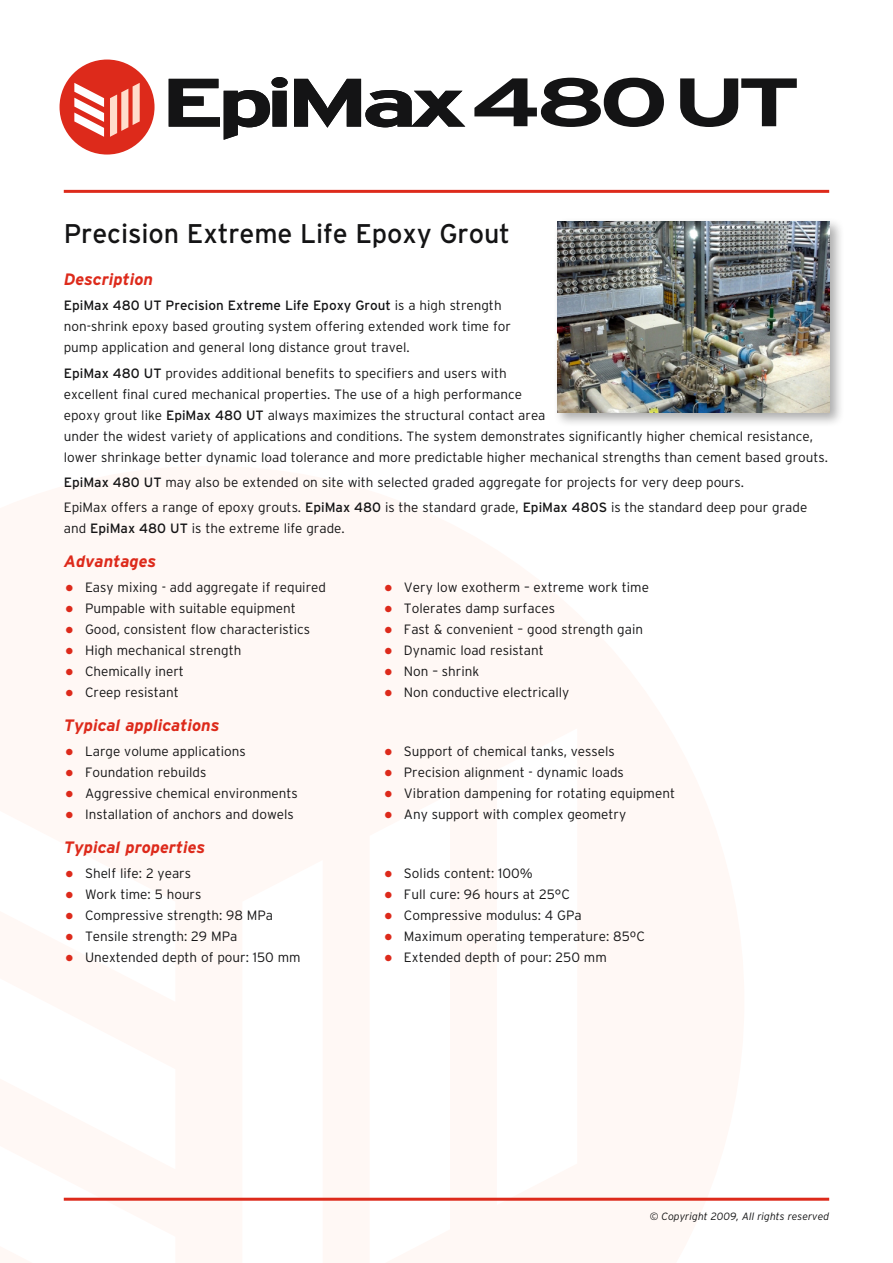
<style>
.page{position:relative;width:893px;height:1263px;background:#fff}
.page>*{position:absolute;margin:0;border:0;box-sizing:border-box;transform-origin:0 0}
.t1{font:27px "Interstate";letter-spacing:-.005em;color:#141415}
.t2{font:italic 700 16.5px "Interstate";color:#dd2a1b}
.t3{font:300 13.5px/21px "Interstate";color:#141415}
.t4{font:italic 300 10.5px "Interstate";color:#141415}
.s1{font-weight:400}
.s2{font-size:30px;color:#dd2a1b}
</style>
<div class="page">
<div style="left:60px;top:60px;width:95px;height:95px;background:#dd2a1b;border-radius:50%"></div>
<svg style="left:74px;top:83px;width:30px;height:54px"></svg>
<svg style="left:110px;top:83px;width:30px;height:54px"></svg>
<svg style="left:169px;top:77px;width:119px;height:63px"></svg>
<svg style="left:294px;top:79px;width:171px;height:49px"></svg>
<svg style="left:474px;top:78px;width:190px;height:49px"></svg>
<svg style="left:680px;top:78px;width:117px;height:49px"></svg>
<hr style="left:64px;top:190px;width:765px;height:3px;background:#dd2a1b">
<hr style="left:64px;top:1198px;width:765px;height:3px;background:#dd2a1b">
<div style="left:554px;top:218px;width:291px;height:210px;background:#141415;opacity:.35"></div>
<img style="left:557px;top:221px;width:272px;height:191px">
<h1 class="t1" style="left:64px;top:218px;width:448px">Precision Extreme Life Epoxy Grout</h1>
<p class="t2" style="left:64px;top:270px;width:91px">Description</p>
<p class="t3" style="left:64px;top:295px;width:449px"><span class="s1">EpiMax 480 UT Precision Extreme Life Epoxy Grout</span> is a high strength non-shrink epoxy based grouting system offering extended work time for pump application and general long distance grout travel.</p>
<p class="t3" style="left:64px;top:362px;width:766px"><span class="s1">EpiMax 480 UT</span> provides additional benefits to specifiers and users with<br>excellent final cured mechanical properties. The use of a high performance<br>epoxy grout like <span class="s1">EpiMax 480 UT</span> always maximizes the structural contact area<br>under the widest variety of applications and conditions. The system demonstrates significantly higher chemical resistance, lower shrinkage better dynamic load tolerance and more predictable higher mechanical strengths than cement based grouts.</p>
<p class="t3" style="left:64px;top:469px;width:745px;line-height:25.2px"><span class="s1">EpiMax 480 UT</span> may also be extended on site with selected graded aggregate for projects for very deep pours.<br>EpiMax offers a range of epoxy grouts. <span class="s1">EpiMax 480</span> is the standard grade, <span class="s1">EpiMax 480S</span> is the standard deep pour grade</p>
<p class="t3" style="left:64px;top:518px;width:282px">and <span class="s1">EpiMax 480 UT</span> is the extreme life grade.</p>
<p class="t2" style="left:64px;top:552px;width:94px">Advantages</p>
<p class="t3" style="left:64px;top:577px;width:264px"><span class="s2">•</span> Easy mixing - add aggregate if required</p>
<p class="t3" style="left:383px;top:577px;width:268px"><span class="s2">•</span> Very low exotherm – extreme work time</p>
<p class="t3" style="left:64px;top:598px;width:233px"><span class="s2">•</span> Pumpable with suitable equipment</p>
<p class="t3" style="left:383px;top:598px;width:174px"><span class="s2">•</span> Tolerates damp surfaces</p>
<p class="t3" style="left:64px;top:619px;width:248px"><span class="s2">•</span> Good, consistent flow characteristics</p>
<p class="t3" style="left:383px;top:619px;width:262px"><span class="s2">•</span> Fast &amp; convenient – good strength gain</p>
<p class="t3" style="left:64px;top:640px;width:179px"><span class="s2">•</span> High mechanical strength</p>
<p class="t3" style="left:383px;top:640px;width:163px"><span class="s2">•</span> Dynamic load resistant</p>
<p class="t3" style="left:64px;top:661px;width:122px"><span class="s2">•</span> Chemically inert</p>
<p class="t3" style="left:383px;top:661px;width:98px"><span class="s2">•</span> Non – shrink</p>
<p class="t3" style="left:64px;top:682px;width:116px"><span class="s2">•</span> Creep resistant</p>
<p class="t3" style="left:383px;top:682px;width:188px"><span class="s2">•</span> Non conductive electrically</p>
<p class="t2" style="left:64px;top:716px;width:157px">Typical applications</p>
<p class="t3" style="left:64px;top:741px;width:183px"><span class="s2">•</span> Large volume applications</p>
<p class="t3" style="left:383px;top:741px;width:234px"><span class="s2">•</span> Support of chemical tanks, vessels</p>
<p class="t3" style="left:64px;top:762px;width:144px"><span class="s2">•</span> Foundation rebuilds</p>
<p class="t3" style="left:383px;top:762px;width:243px"><span class="s2">•</span> Precision alignment - dynamic loads</p>
<p class="t3" style="left:64px;top:783px;width:236px"><span class="s2">•</span> Aggressive chemical environments</p>
<p class="t3" style="left:383px;top:783px;width:294px"><span class="s2">•</span> Vibration dampening for rotating equipment</p>
<p class="t3" style="left:64px;top:804px;width:232px"><span class="s2">•</span> Installation of anchors and dowels</p>
<p class="t3" style="left:383px;top:804px;width:245px"><span class="s2">•</span> Any support with complex geometry</p>
<p class="t2" style="left:64px;top:838px;width:143px">Typical properties</p>
<p class="t3" style="left:64px;top:863px;width:129px"><span class="s2">•</span> Shelf life: 2 years</p>
<p class="t3" style="left:383px;top:863px;width:151px"><span class="s2">•</span> Solids content: 100%</p>
<p class="t3" style="left:64px;top:884px;width:139px"><span class="s2">•</span> Work time: 5 hours</p>
<p class="t3" style="left:383px;top:884px;width:189px"><span class="s2">•</span> Full cure: 96 hours at 25°C</p>
<p class="t3" style="left:64px;top:905px;width:211px"><span class="s2">•</span> Compressive strength: 98 MPa</p>
<p class="t3" style="left:383px;top:905px;width:200px"><span class="s2">•</span> Compressive modulus: 4 GPa</p>
<p class="t3" style="left:64px;top:926px;width:175px"><span class="s2">•</span> Tensile strength: 29 MPa</p>
<p class="t3" style="left:383px;top:926px;width:264px"><span class="s2">•</span> Maximum operating temperature: 85ºC</p>
<p class="t3" style="left:64px;top:947px;width:238px"><span class="s2">•</span> Unextended depth of pour: 150 mm</p>
<p class="t3" style="left:383px;top:947px;width:226px"><span class="s2">•</span> Extended depth of pour: 250 mm</p>
<p class="t4" style="left:650px;top:1211px;width:181px">© Copyright 2009, All rights reserved</p>
</div>
